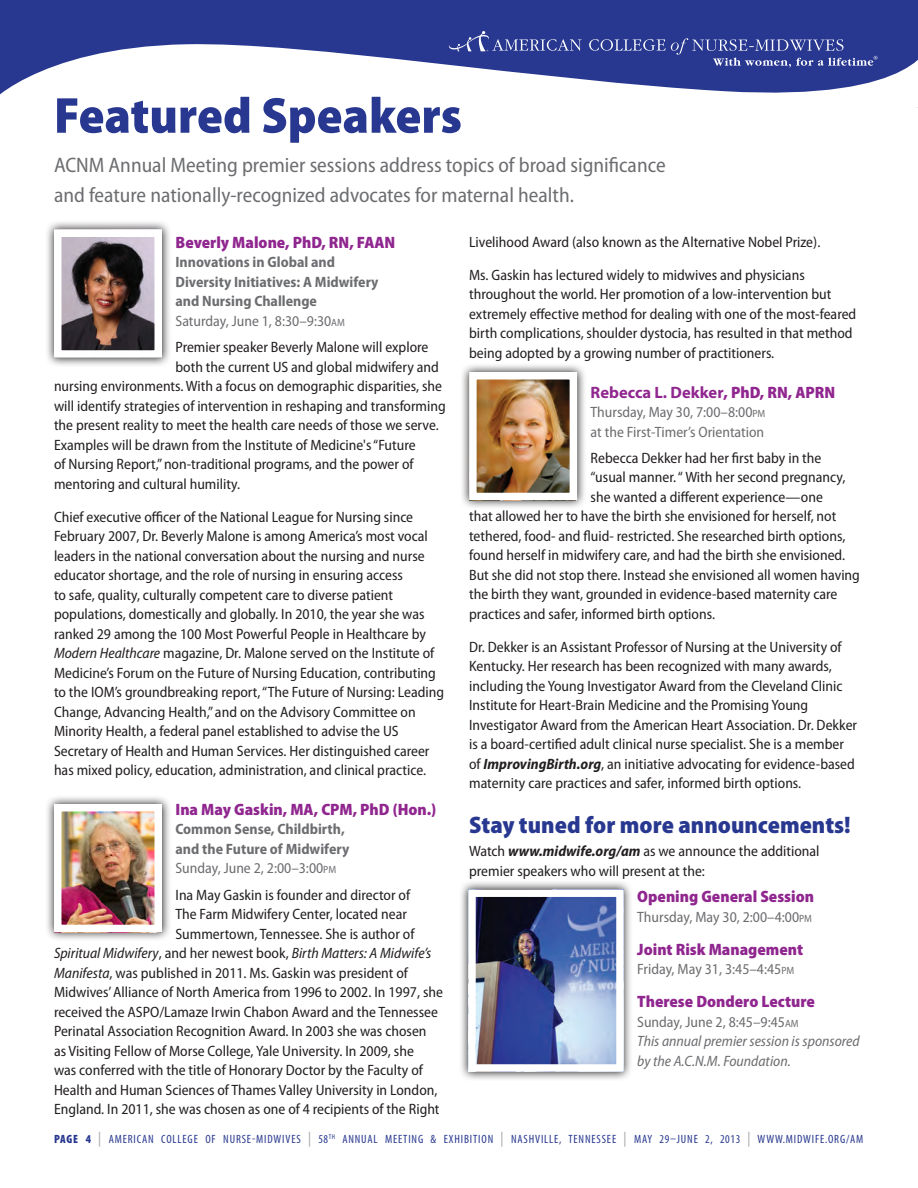
<style>
.page{position:relative;width:918px;height:1188px;background:#fff}
.page>*{position:absolute;margin:0;border:0;box-sizing:border-box;transform-origin:0 0}
.Section_Header{font:900 semi-condensed 51px "Myriad Pro";color:#283890}
.Subhead_16{font:900 semi-condensed 24px "Myriad Pro";color:#283890}
.Introductory_Paragra{font:semi-condensed 21px/30px "Myriad Pro";color:#6c6d70}
.Subhead_12{font:900 semi-condensed 16.5px "Myriad Pro";color:#90268f}
.Subhead_12-2{font:700 16.5px "Myriad Pro";color:#90268f}
.Body_Text{font:semi-condensed 15px/19.5px "Myriad Pro";color:#231f20}
.Subhead_secondary_li{font:700 semi-condensed 15px/19.5px "Myriad Pro";color:#6c6d70}
.Subhead_secondary_li-2{font:semi-condensed 15px/19.5px "Myriad Pro";color:#6c6d70}
.Subhead_secondary_li-3{font:italic semi-condensed 15px/19.5px "Myriad Pro";color:#6c6d70}
.Body_Text-2{font:italic semi-condensed 15px "Myriad Pro";color:#231f20}
.t1{font:condensed 12px "Myriad Pro";letter-spacing:.07em;color:#283890}
.s1{font-weight:400}
.s2{font-weight:400;font-size:10.5px}
.s3{font-style:italic}
.s4{font-style:normal}
.s5{font-weight:900;font-stretch:semi-condensed}
.s6{font-size:10.5px}
.s7{font-weight:700;font-style:italic}
.s8{font-style:normal;font-size:10.5px}
.s9{font-weight:900}
.s10{font-size:15px;color:#a8a9ad}
</style>
<div class="page">
<svg style="left:0;top:0;width:914px;height:95px;fill:#283890"></svg>
<svg style="left:914px;top:0;width:4px;height:108px"></svg>
<svg style="left:449px;top:31px;width:133px;height:20px;background:#46539f"></svg>
<svg style="left:589px;top:38px;width:288px;height:29px;background:#42509d"></svg>
<svg style="left:461px;top:882px;width:170px;height:197px;background:#cbcaca"></svg>
<img style="left:477px;top:898px;width:138px;height:165px">
<div style="left:468px;top:889px;width:156px;height:183px;border:8px solid #fff"></div>
<svg style="left:47px;top:222px;width:123px;height:143px;background:#cbcaca"></svg>
<img style="left:63px;top:239px;width:90px;height:110px">
<div style="left:54px;top:230px;width:108px;height:128px;border:8px solid #fff"></div>
<svg style="left:47px;top:797px;width:123px;height:142px;background:#cbc9c9"></svg>
<img style="left:63px;top:813px;width:90px;height:110px">
<div style="left:54px;top:804px;width:108px;height:128px;border:8px solid #fff"></div>
<svg style="left:462px;top:365px;width:123px;height:142px;background:#cac8c8"></svg>
<img style="left:478px;top:381px;width:90px;height:110px">
<div style="left:469px;top:372px;width:108px;height:128px;border:8px solid #fff"></div>
<p class="Section_Header" style="left:54px;top:87px;width:409px">Featured Speakers</p>
<p class="Introductory_Paragra" style="left:54px;top:150px;width:613px">ACNM Annual Meeting premier sessions address topics of broad significance and feature nationally-recognized advocates for maternal health.</p>
<p class="Subhead_12" style="left:176px;top:233px;width:221px">Beverly Malone, PhD, RN, FAAN</p>
<p class="Subhead_secondary_li" style="left:176px;top:253px;width:205px">Innovations in Global and<br>Diversity Initiatives: A Midwifery and Nursing Challenge<br><span class="s1">Saturday, June 1, 8:30–9:30</span><span class="s2">AM</span></p>
<p class="Body_Text" style="left:176px;top:338px;width:255px">Premier speaker Beverly Malone will explore</p>
<p class="Body_Text" style="left:176px;top:357px;width:265px">both the current US and global midwifery and</p>
<p class="Body_Text" style="left:54px;top:377px;width:390px">nursing environments. With a focus on demographic disparities, she</p>
<p class="Body_Text" style="left:54px;top:396px;width:393px">will identify strategies of intervention in reshaping and transforming</p>
<p class="Body_Text" style="left:54px;top:416px;width:386px">the present reality to meet the health care needs of those we serve.</p>
<p class="Body_Text" style="left:54px;top:435px;width:363px">Examples will be drawn from the Institute of Medicine's “Future</p>
<p class="Body_Text" style="left:54px;top:455px;width:361px">of Nursing Report,” non-traditional programs, and the power of</p>
<p class="Body_Text" style="left:54px;top:474px;width:188px">mentoring and cultural humility.</p>
<p class="Body_Text" style="left:54px;top:507px;width:392px">Chief executive officer of the National League for Nursing since February 2007, Dr. Beverly Malone is among America’s most vocal leaders in the national conversation about the nursing and nurse educator shortage, and the role of nursing in ensuring access<br>to safe, quality, culturally competent care to diverse patient populations, domestically and globally. In 2010, the year she was ranked 29 among the 100 Most Powerful People in Healthcare by <span class="s3">Modern Healthcare</span> magazine, Dr. Malone served on the Institute of Medicine’s Forum on the Future of Nursing Education, contributing to the IOM’s groundbreaking report, “The Future of Nursing: Leading Change, Advancing Health,” and on the Advisory Committee on Minority Health, a federal panel established to advise the US Secretary of Health and Human Services. Her distinguished career has mixed policy, education, administration, and clinical practice.</p>
<p class="Subhead_12" style="left:176px;top:800px;width:262px">Ina May Gaskin, MA, CPM, PhD (Hon.)</p>
<p class="Subhead_secondary_li" style="left:176px;top:820px;width:175px">Common Sense, Childbirth, and the Future of Midwifery<br><span class="s1">Sunday, June 2, 2:00–3:00</span><span class="s2">PM</span></p>
<p class="Body_Text" style="left:176px;top:885px;width:236px">Ina May Gaskin is founder and director of</p>
<p class="Body_Text" style="left:176px;top:905px;width:233px">The Farm Midwifery Center, located near</p>
<p class="Body_Text" style="left:176px;top:924px;width:240px">Summertown, Tennessee. She is author of</p>
<p class="Body_Text-2" style="left:54px;top:945px;width:379px">Spiritual Midwifery<span class="s4">, and her newest book,</span> Birth Matters: A Midwife’s</p>
<p class="Body_Text" style="left:54px;top:963px;width:356px"><span class="s3">Manifesta</span>, was published in 2011. Ms. Gaskin was president of</p>
<p class="Body_Text" style="left:54px;top:983px;width:391px">Midwives’ Alliance of North America from 1996 to 2002. In 1997, she</p>
<p class="Body_Text" style="left:54px;top:1002px;width:385px">received the ASPO/Lamaze Irwin Chabon Award and the Tennessee</p>
<p class="Body_Text" style="left:54px;top:1022px;width:374px">Perinatal Association Recognition Award. In 2003 she was chosen</p>
<p class="Body_Text" style="left:54px;top:1041px;width:361px">as Visiting Fellow of Morse College, Yale University. In 2009, she</p>
<p class="Body_Text" style="left:54px;top:1061px;width:370px">was conferred with the title of Honorary Doctor by the Faculty of</p>
<p class="Body_Text" style="left:54px;top:1080px;width:385px">Health and Human Sciences of Thames Valley University in London,</p>
<p class="Body_Text" style="left:54px;top:1100px;width:387px">England. In 2011, she was chosen as one of 4 recipients of the Right</p>
<p class="Body_Text" style="left:469px;top:232px;width:353px">Livelihood Award (also known as the Alternative Nobel Prize).</p>
<p class="Body_Text" style="left:469px;top:265px;width:389px">Ms. Gaskin has lectured widely to midwives and physicians throughout the world. Her promotion of a low-intervention but extremely effective method for dealing with one of the most-feared birth complications, shoulder dystocia, has resulted in that method being adopted by a growing number of practitioners.</p>
<p class="Subhead_12-2" style="left:591px;top:381px;width:246px">Rebecca L. Dekker<span class="s5">, PhD, RN, APRN</span></p>
<p class="Subhead_secondary_li-2" style="left:591px;top:403px;width:176px">Thursday, May 30, 7:00–8:00<span class="s6">PM </span>at the First-Timer’s Orientation</p>
<p class="Body_Text" style="left:591px;top:448px;width:232px">Rebecca Dekker had her first baby in the</p>
<p class="Body_Text" style="left:591px;top:468px;width:256px">“usual manner. “ With her second pregnancy,</p>
<p class="Body_Text" style="left:591px;top:487px;width:234px">she wanted a different experience—one</p>
<p class="Body_Text" style="left:469px;top:507px;width:369px">that allowed her to have the birth she envisioned for herself, not</p>
<p class="Body_Text" style="left:469px;top:526px;width:378px">tethered, food- and fluid- restricted. She researched birth options,</p>
<p class="Body_Text" style="left:469px;top:546px;width:378px">found herself in midwifery care, and had the birth she envisioned.</p>
<p class="Body_Text" style="left:469px;top:565px;width:392px">But she did not stop there. Instead she envisioned all women having</p>
<p class="Body_Text" style="left:469px;top:585px;width:370px">the birth they want, grounded in evidence-based maternity care</p>
<p class="Body_Text" style="left:469px;top:604px;width:247px">practices and safer, informed birth options.</p>
<p class="Body_Text" style="left:469px;top:637px;width:390px">Dr. Dekker is an Assistant Professor of Nursing at the University of Kentucky. Her research has been recognized with many awards, including the Young Investigator Award from the Cleveland Clinic Institute for Heart-Brain Medicine and the Promising Young Investigator Award from the American Heart Association. Dr. Dekker is a board-certified adult clinical nurse specialist. She is a member of <span class="s7">ImprovingBirth.org</span>, an initiative advocating for evidence-based maternity care practices and safer, informed birth options.</p>
<p class="Subhead_16" style="left:469px;top:812px;width:383px">Stay tuned for more announcements!</p>
<p class="Body_Text" style="left:469px;top:842px;width:352px">Watch <span class="s7">www.midwife.org/am</span> as we announce the additional premier speakers who will present at the:</p>
<p class="Subhead_12" style="left:637px;top:887px;width:178px">Opening General Session</p>
<p class="Subhead_secondary_li-2" style="left:637px;top:907px;width:176px">Thursday, May 30, 2:00–4:00<span class="s6">PM</span></p>
<p class="Subhead_12" style="left:637px;top:940px;width:167px">Joint Risk Management</p>
<p class="Subhead_secondary_li-2" style="left:637px;top:960px;width:158px">Friday, May 31, 3:45–4:45<span class="s6">PM</span></p>
<p class="Subhead_12" style="left:637px;top:992px;width:179px">Therese Dondero Lecture</p>
<p class="Subhead_secondary_li-3" style="left:637px;top:1012px;width:224px"><span class="s4">Sunday, June 2, 8:45–9:45</span><span class="s8">AM<br></span>This annual premier session is sponsored by the A.C.N.M. Foundation.</p>
<p class="t1" style="left:54px;top:1131px;width:811px"><span class="s9">PAGE 4</span> <span class="s10">|</span> AMERICAN COLLEGE OF NURSE-MIDWIVES <span class="s10">|</span> 58<sup>TH</sup> ANNUAL MEETING &amp; EXHIBITION <span class="s10">|</span> NASHVILLE, TENNESSEE <span class="s10">|</span> MAY 29–JUNE 2, 2013 <span class="s10">|</span> WWW.MIDWIFE.ORG/AM</p>
</div>
